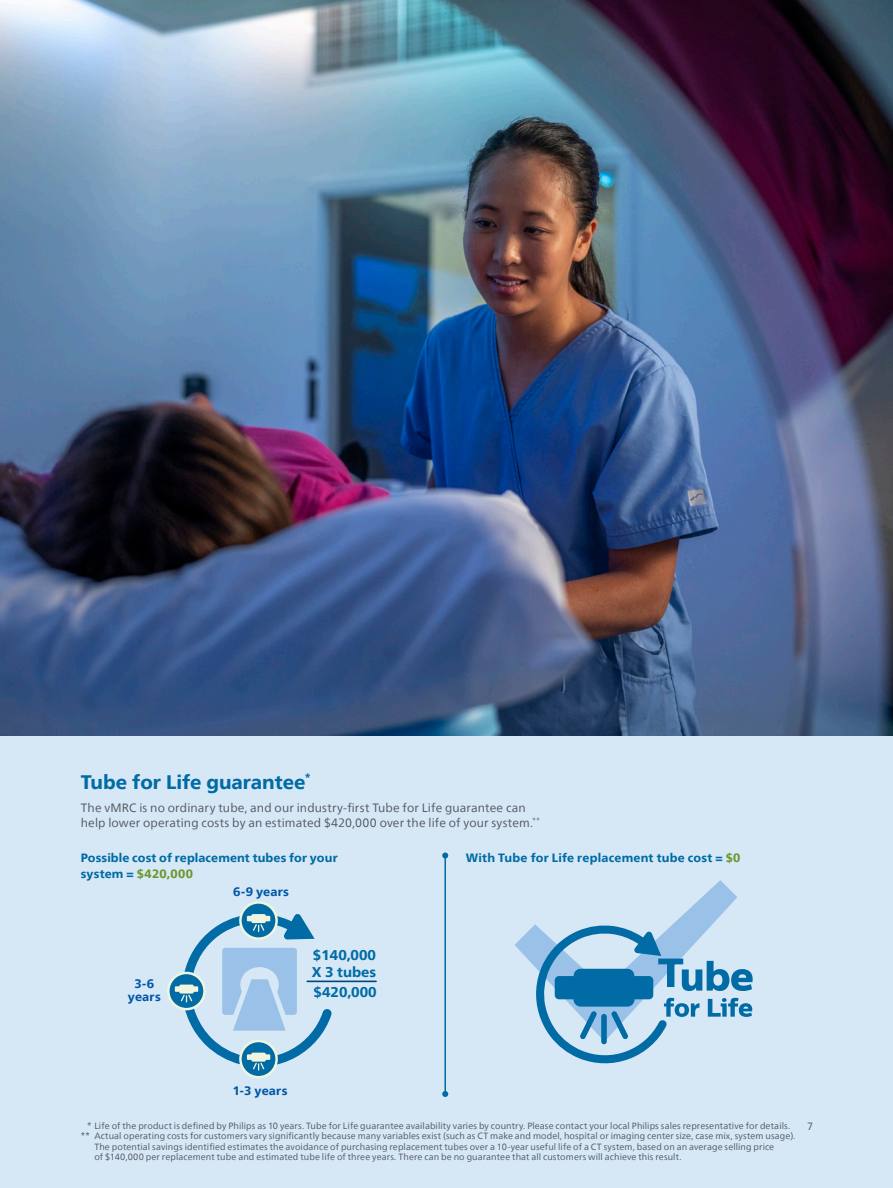
<style>
.page{position:relative;width:893px;height:1188px;background:#fff}
.page>*{position:absolute;margin:0;border:0;box-sizing:border-box;transform-origin:0 0}
._06_Subhead{font:800 19.5px "Neue Frutiger World";letter-spacing:-.005em;color:#006ba4}
.t1{font:800 14.1px/16.8px "Neue Frutiger World";color:#006ba4}
._02_Body_Heading{font:800 12.15px/13.2px "Neue Frutiger World";letter-spacing:.015em;color:#0157a7;text-align:center}
._03_Introduction{font:12px "Neue Frutiger World";letter-spacing:.01em;color:#52575f}
._02_Body_Heading-2{font:800 12px "Neue Frutiger World";letter-spacing:.01em;color:#006ba4}
._02_Body_Heading-3{font:800 12px "Neue Frutiger World";letter-spacing:.015em;color:#68962c}
.t2{font:10.5px "Neue Frutiger World";color:#52575f}
._05_Disclaimers{font:9px/10.5px "Neue Frutiger World";letter-spacing:.01em;color:#52575f}
.s1{color:#68962c}
.s2{color:#006ba4}
</style>
<div class="page">
<div style="left:0;top:659px;width:893px;height:529px;background:#d6e8f6"></div>
<svg style="left:515px;top:880px;width:238px;height:184px"></svg>
<svg style="left:240px;top:1041px;width:37px;height:36px"></svg>
<div style="left:239px;top:1040px;width:39px;height:38px;border:2px solid #eff6e0;border-radius:50%"></div>
<hr style="left:307px;top:981px;width:69px;height:1px;background:#01437c">
<svg style="left:168px;top:973px;width:36px;height:36px"></svg>
<div style="left:167px;top:972px;width:39px;height:38px;border:2px solid #eff6e0;border-radius:50%"></div>
<svg style="left:240px;top:902px;width:37px;height:37px"></svg>
<div style="left:239px;top:901px;width:39px;height:39px;border:2px solid #eff6e0;border-radius:50%"></div>
<svg style="left:175px;top:914px;width:157px;height:157px"></svg>
<hr style="left:444px;top:856px;width:2px;height:238px;background:#006ba4">
<svg style="left:442px;top:853px;width:6px;height:6px"></svg>
<svg style="left:442px;top:1091px;width:6px;height:6px"></svg>
<img style="left:0;top:0;width:893px;height:736px">
<p class="_06_Subhead" style="left:81px;top:771px;width:232px">Tube for Life guarantee<sup>*</sup></p>
<p class="_03_Introduction" style="left:81px;top:799px;width:446px">The vMRC is no ordinary tube, and our industry-first Tube for Life guarantee can</p>
<p class="_03_Introduction" style="left:81px;top:814px;width:460px">help lower operating costs by an estimated $420,000 over the life of your system.<sup>**</sup></p>
<p class="_02_Body_Heading-2" style="left:81px;top:851px;width:258px">Possible cost of replacement tubes for your</p>
<p class="_02_Body_Heading-2" style="left:466px;top:851px;width:276px">With Tube for Life replacement tube cost = <span class="s1">$0</span></p>
<p class="_02_Body_Heading-3" style="left:81px;top:867px;width:114px"><span class="s2">system =</span> $420,000</p>
<p class="_02_Body_Heading" style="left:128px;top:977px;width:34px">3-6 years</p>
<p class="_02_Body_Heading" style="left:233px;top:885px;width:57px">6-9 years</p>
<h2 class="t1" style="left:312px;top:946px;width:66px">$140,000<br>X 3 tubes</h2>
<h2 class="t1" style="left:314px;top:983px;width:65px">$420,000</h2>
<p class="_02_Body_Heading" style="left:233px;top:1084px;width:56px">1-3 years</p>
<p class="_05_Disclaimers" style="left:87px;top:1121px;width:705px">* Life of the product is defined by Philips as 10 years. Tube for Life guarantee availability varies by country. Please contact your local Philips sales representative for details.</p>
<p class="_05_Disclaimers" style="left:94px;top:1131px;width:703px;text-indent:-13px">** Actual operating costs for customers vary significantly because many variables exist (such as CT make and model, hospital or imaging center size, case mix, system usage).<br>The potential savings identified estimates the avoidance of purchasing replacement tubes over a 10-year useful life of a CT system, based on an average selling price<br>of $140,000 per replacement tube and estimated tube life of three years. There can be no guarantee that all customers will achieve this result.</p>
<p class="t2" style="left:807px;top:1118px;width:8px">7</p>
</div>
